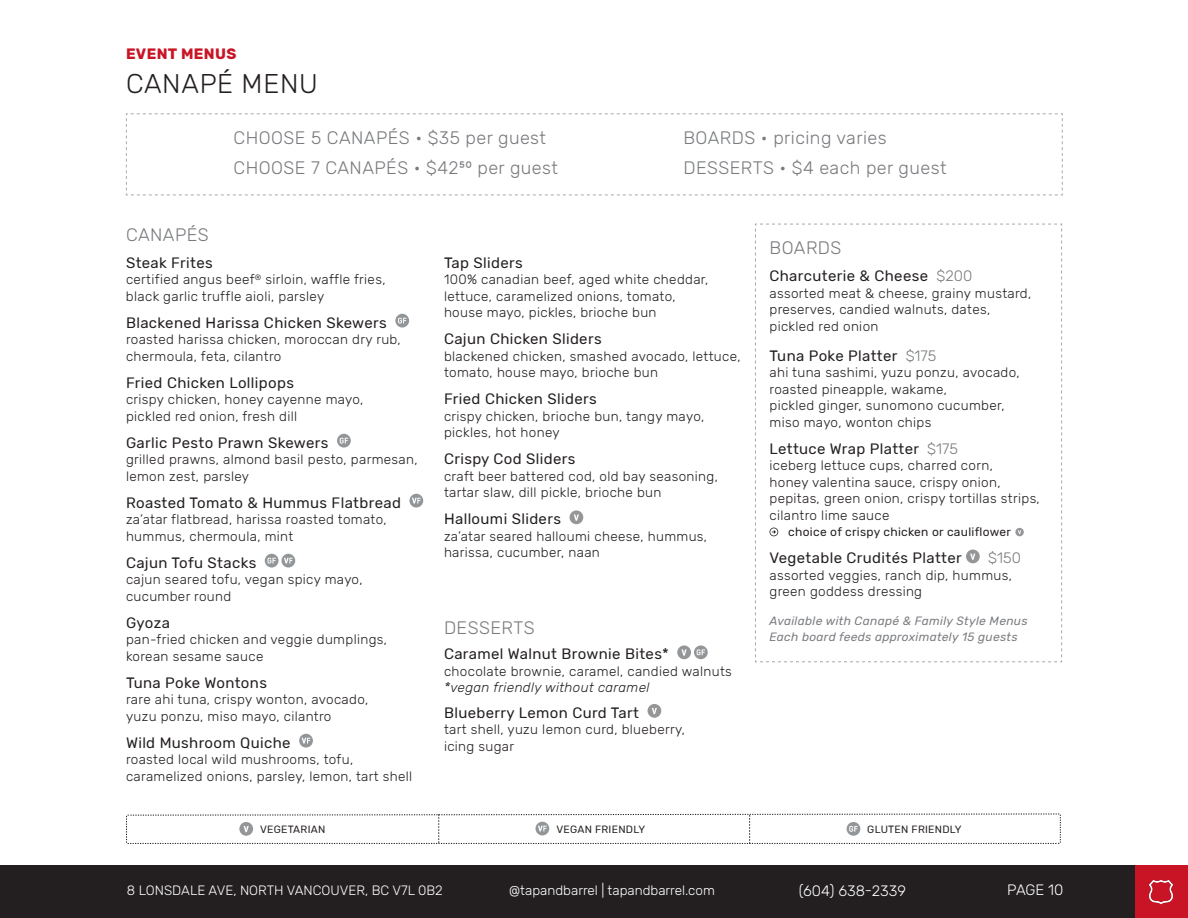
<style>
.page{position:relative;width:1188px;height:918px;background:#fff}
.page>*{position:absolute;margin:0;border:0;box-sizing:border-box;transform-origin:0 0}
.t1{font:300 27px "Rubik";letter-spacing:.025em;color:#231f20}
.t2{font:300 18px/30px "Rubik";letter-spacing:.025em;color:#787a7d}
.t3{font:15px "Rubik";letter-spacing:.025em;color:#231f20}
.t4{font:300 15px "Rubik";color:#fff}
.t5{font:700 15px "Rubik";letter-spacing:.025em;color:#c91426}
.t6{font:300 15px "Rubik";color:#787a7d}
.t7{font:300 13.5px/16.5px "Rubik";letter-spacing:.025em;color:#231f20}
.t8{font:300 13.5px "Rubik";color:#fff}
.t9{font:italic 300 13.5px "Rubik";letter-spacing:.025em;color:#231f20}
.t10{font:italic 12px/16.5px "Rubik";letter-spacing:.025em;color:#787a7d}
.t11{font:12px "Rubik";letter-spacing:.025em;color:#231f20}
.t12{font:10.5px "Rubik";letter-spacing:.025em;color:#231f20}
.s1{font-weight:300;color:#787a7d}
</style>
<div class="page">
<div style="left:0;top:865px;width:1188px;height:53px;background:#231f20"></div>
<div style="left:1135px;top:865px;width:53px;height:53px;background:#c91426"></div>
<img style="left:1148px;top:879px;width:26px;height:26px">
<div style="left:395px;top:314px;width:14px;height:14px;background:#939698;border-radius:50%"></div>
<svg style="left:398px;top:318px;width:8px;height:6px"></svg>
<svg style="left:337px;top:434px;width:14px;height:14px"></svg>
<svg style="left:340px;top:438px;width:8px;height:6px"></svg>
<svg style="left:409px;top:494px;width:14px;height:14px"></svg>
<svg style="left:412px;top:498px;width:9px;height:6px"></svg>
<svg style="left:265px;top:554px;width:14px;height:14px"></svg>
<svg style="left:267px;top:558px;width:9px;height:6px"></svg>
<svg style="left:281px;top:554px;width:14px;height:14px"></svg>
<svg style="left:284px;top:558px;width:9px;height:6px"></svg>
<svg style="left:299px;top:734px;width:14px;height:14px"></svg>
<svg style="left:302px;top:738px;width:8px;height:6px"></svg>
<div style="left:570px;top:510px;width:13px;height:14px;background:#949698;border-radius:50%"></div>
<svg style="left:574px;top:514px;width:5px;height:7px"></svg>
<div style="left:677px;top:645px;width:14px;height:14px;background:#949698;border-radius:50%"></div>
<svg style="left:681px;top:649px;width:6px;height:7px"></svg>
<svg style="left:694px;top:645px;width:14px;height:14px"></svg>
<svg style="left:697px;top:649px;width:8px;height:6px"></svg>
<div style="left:648px;top:704px;width:13px;height:14px;background:#949698;border-radius:50%"></div>
<svg style="left:652px;top:708px;width:5px;height:6px"></svg>
<svg style="left:755px;top:224px;width:307px;height:438px"></svg>
<svg style="left:126px;top:113px;width:937px;height:83px"></svg>
<svg style="left:126px;top:814px;width:935px;height:30px"></svg>
<p class="t5" style="left:126px;top:45px;width:112px">EVENT MENUS</p>
<p class="t1" style="left:126px;top:69px;width:193px">CANAPÉ MENU</p>
<p class="t2" style="left:234px;top:124px;width:326px">CHOOSE 5 CANAPÉS • $35 per guest<br>CHOOSE 7 CANAPÉS • $4250 per guest</p>
<p class="t2" style="left:683px;top:124px;width:205px">BOARDS • pricing varies</p>
<p class="t2" style="left:683px;top:154px;width:265px">DESSERTS • $4 each per guest</p>
<p class="t2" style="left:126px;top:220px;width:84px">CANAPÉS</p>
<p class="t3" style="left:126px;top:254px;width:88px">Steak Frites</p>
<p class="t7" style="left:126px;top:271px;width:261px">certified angus beef<sup>®</sup> sirloin, waffle fries,</p>
<p class="t7" style="left:126px;top:288px;width:200px">black garlic truffle aioli, parsley</p>
<p class="t3" style="left:126px;top:314px;width:262px">Blackened Harissa Chicken Skewers</p>
<p class="t7" style="left:126px;top:331px;width:276px">roasted harissa chicken, moroccan dry rub, chermoula, feta, cilantro</p>
<p class="t3" style="left:126px;top:374px;width:170px">Fried Chicken Lollipops</p>
<p class="t7" style="left:126px;top:391px;width:239px">crispy chicken, honey cayenne mayo,</p>
<p class="t7" style="left:126px;top:408px;width:173px">pickled red onion, fresh dill</p>
<p class="t3" style="left:126px;top:434px;width:204px">Garlic Pesto Prawn Skewers</p>
<p class="t7" style="left:126px;top:451px;width:293px">grilled prawns, almond basil pesto, parmesan, lemon zest, parsley</p>
<p class="t3" style="left:126px;top:494px;width:276px">Roasted Tomato &amp; Hummus Flatbread</p>
<p class="t7" style="left:126px;top:511px;width:262px">za’atar flatbread, harissa roasted tomato, hummus, chermoula, mint</p>
<p class="t3" style="left:126px;top:554px;width:132px">Cajun Tofu Stacks</p>
<p class="t7" style="left:126px;top:571px;width:238px">cajun seared tofu, vegan spicy mayo, cucumber round</p>
<p class="t3" style="left:126px;top:614px;width:45px">Gyoza</p>
<p class="t7" style="left:126px;top:631px;width:263px">pan-fried chicken and veggie dumplings, korean sesame sauce</p>
<p class="t3" style="left:126px;top:674px;width:142px">Tuna Poke Wontons</p>
<p class="t7" style="left:126px;top:691px;width:244px">rare ahi tuna, crispy wonton, avocado,</p>
<p class="t7" style="left:126px;top:708px;width:207px">yuzu ponzu, miso mayo, cilantro</p>
<p class="t3" style="left:126px;top:734px;width:166px">Wild Mushroom Quiche</p>
<p class="t7" style="left:126px;top:751px;width:288px">roasted local wild mushrooms, tofu, caramelized onions, parsley, lemon, tart shell</p>
<p class="t3" style="left:444px;top:254px;width:80px">Tap Sliders</p>
<p class="t7" style="left:444px;top:272px;width:266px">100% canadian beef, aged white cheddar, lettuce, caramelized onions, tomato,</p>
<p class="t7" style="left:444px;top:305px;width:214px">house mayo, pickles, brioche bun</p>
<p class="t3" style="left:444px;top:331px;width:159px">Cajun Chicken Sliders</p>
<p class="t7" style="left:444px;top:348px;width:298px">blackened chicken, smashed avocado, lettuce, tomato, house mayo, brioche bun</p>
<p class="t3" style="left:444px;top:391px;width:154px">Fried Chicken Sliders</p>
<p class="t7" style="left:444px;top:408px;width:262px">crispy chicken, brioche bun, tangy mayo, pickles, hot honey</p>
<p class="t3" style="left:444px;top:451px;width:133px">Crispy Cod Sliders</p>
<p class="t7" style="left:444px;top:468px;width:275px">craft beer battered cod, old bay seasoning, tartar slaw, dill pickle, brioche bun</p>
<p class="t3" style="left:444px;top:511px;width:119px">Halloumi Sliders</p>
<p class="t7" style="left:444px;top:528px;width:265px">za’atar seared halloumi cheese, hummus, harissa, cucumber, naan</p>
<p class="t2" style="left:444px;top:613px;width:92px">DESSERTS</p>
<p class="t3" style="left:444px;top:646px;width:226px">Caramel Walnut Brownie Bites*</p>
<p class="t7" style="left:444px;top:663px;width:289px">chocolate brownie, caramel, candied walnuts</p>
<p class="t9" style="left:444px;top:680px;width:207px">*vegan friendly without caramel</p>
<p class="t3" style="left:444px;top:704px;width:197px">Blueberry Lemon Curd Tart</p>
<p class="t7" style="left:444px;top:722px;width:243px">tart shell, yuzu lemon curd, blueberry,</p>
<p class="t7" style="left:444px;top:738px;width:72px">icing sugar</p>
<p class="t2" style="left:770px;top:234px;width:73px">BOARDS</p>
<p class="t3" style="left:770px;top:268px;width:204px">Charcuterie &amp; Cheese <span class="s1">$200</span></p>
<p class="t7" style="left:770px;top:285px;width:263px">assorted meat &amp; cheese, grainy mustard, preserves, candied walnuts, dates,</p>
<p class="t7" style="left:770px;top:318px;width:111px">pickled red onion</p>
<p class="t3" style="left:770px;top:347px;width:168px">Tuna Poke Platter <span class="s1">$175</span></p>
<p class="t7" style="left:770px;top:365px;width:252px">ahi tuna sashimi, yuzu ponzu, avocado,</p>
<p class="t7" style="left:770px;top:381px;width:179px">roasted pineapple, wakame,</p>
<p class="t7" style="left:770px;top:398px;width:237px">pickled ginger, sunomono cucumber,</p>
<p class="t7" style="left:770px;top:414px;width:163px">miso mayo, wonton chips</p>
<p class="t3" style="left:770px;top:440px;width:190px">Lettuce Wrap Platter <span class="s1">$175</span></p>
<p class="t7" style="left:770px;top:458px;width:225px">iceberg lettuce cups, charred corn,</p>
<p class="t7" style="left:770px;top:474px;width:233px">honey valentina sauce, crispy onion,</p>
<p class="t7" style="left:770px;top:491px;width:272px">pepitas, green onion, crispy tortillas strips,</p>
<p class="t7" style="left:770px;top:507px;width:121px">cilantro lime sauce</p>
<p class="t11" style="left:788px;top:525px;width:224px">choice of crispy chicken or cauliflower</p>
<p class="t3" style="left:770px;top:550px;width:194px">Vegetable Crudités Platter</p>
<p class="t6" style="left:988px;top:550px;width:34px">$150</p>
<p class="t7" style="left:770px;top:567px;width:244px">assorted veggies, ranch dip, hummus,</p>
<p class="t7" style="left:770px;top:584px;width:154px">green goddess dressing</p>
<p class="t10" style="left:770px;top:613px;width:260px">Available with Canapé &amp; Family Style Menus<br>Each board feeds approximately 15 guests</p>
<p class="t12" style="left:260px;top:823px;width:67px">VEGETARIAN</p>
<p class="t12" style="left:557px;top:823px;width:90px">VEGAN FRIENDLY</p>
<p class="t12" style="left:867px;top:823px;width:96px">GLUTEN FRIENDLY</p>
<p class="t8" style="left:127px;top:882px;width:317px">8 LONSDALE AVE, NORTH VANCOUVER, BC V7L 0B2</p>
<p class="t8" style="left:509px;top:882px;width:207px">@tapandbarrel | tapandbarrel.com</p>
<p class="t4" style="left:799px;top:882px;width:109px">(604) 638-2339</p>
<p class="t4" style="left:1007px;top:881px;width:58px">PAGE 10</p>
</div>
